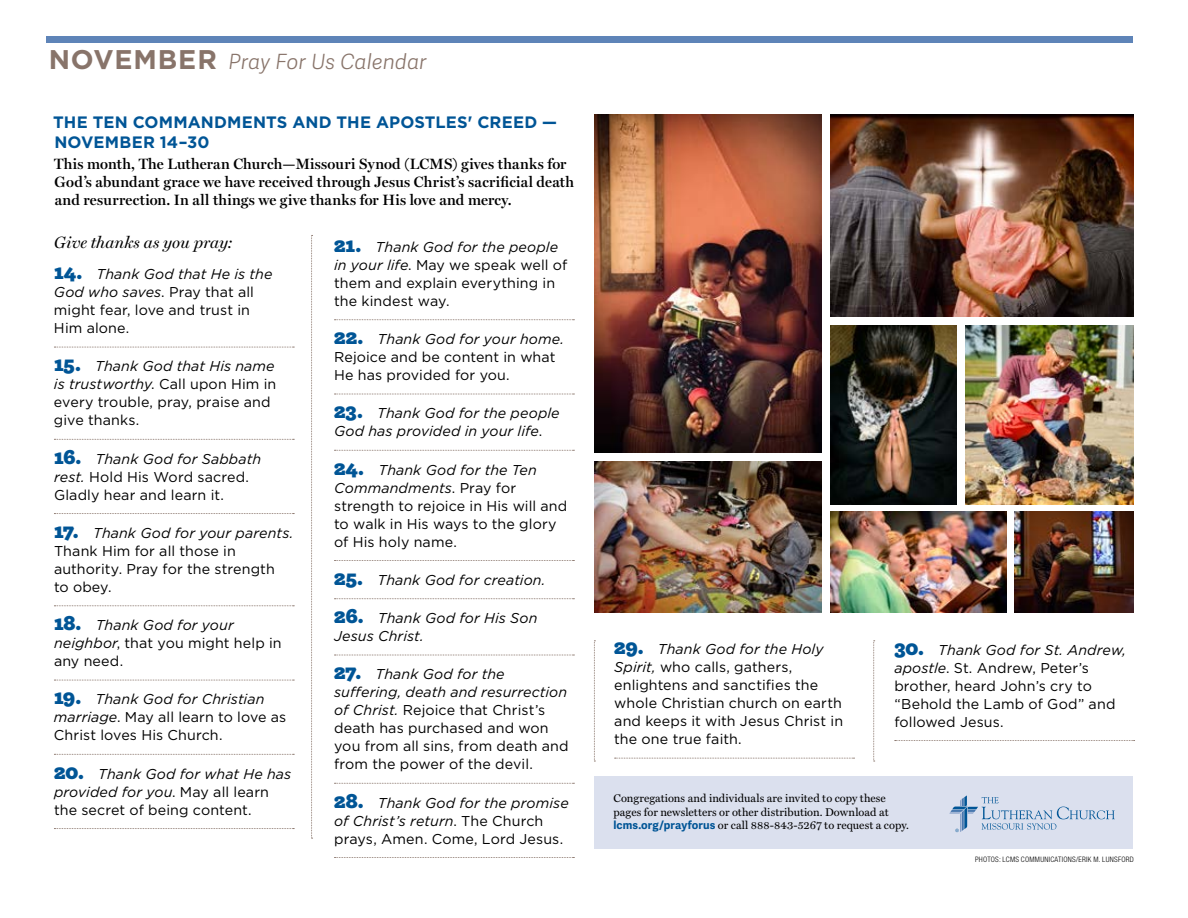
<style>
.page{position:relative;width:1188px;height:918px;background:#fff}
.page>*{position:absolute;margin:0;border:0;box-sizing:border-box;transform-origin:0 0}
.t1{font:italic 21px "Adelle Sans Lt";letter-spacing:.005em;color:#88746a}
.t2{font:700 16.5px/19.8px "Gotham";letter-spacing:.01em;color:#005596}
.t3{font:italic 16.5px "Miller Display";letter-spacing:.005em;color:#000}
.t4{font:600 15px/18px "Miller Display";letter-spacing:.015em;color:#000}
.Day{font:14.25px/18px "Gotham";letter-spacing:.01em;color:#000}
.Day-2{font:italic 14.25px/18px "Gotham";letter-spacing:.01em;color:#000}
.t5{font:11.25px/13.5px "Miller Text";letter-spacing:.005em;color:#000}
.t6{font:300 condensed 7.5px "Helvetica Neue LT Std";letter-spacing:.035em;color:#000}
.s1{font-family:"Gotham";font-weight:700;font-style:normal;font-size:27px}
.s2{font-family:"Archer";font-weight:900;font-size:21px;color:#005596}
.s3{font-style:italic}
.s4{font-family:"Archer";font-weight:900;font-style:normal;font-size:21px;color:#005596}
.s5{font-style:normal}
.s6{font-family:"Adelle Sans";font-weight:700;color:#005596}
</style>
<div class="page">
<svg style="left:54px;top:347px;width:240px;height:1px"></svg>
<svg style="left:54px;top:439px;width:240px;height:1px"></svg>
<svg style="left:54px;top:513px;width:240px;height:1px"></svg>
<svg style="left:54px;top:605px;width:240px;height:1px"></svg>
<svg style="left:54px;top:680px;width:240px;height:1px"></svg>
<svg style="left:54px;top:754px;width:240px;height:1px"></svg>
<svg style="left:54px;top:828px;width:240px;height:1px"></svg>
<svg style="left:334px;top:319px;width:240px;height:1px"></svg>
<svg style="left:334px;top:394px;width:240px;height:1px"></svg>
<svg style="left:334px;top:450px;width:240px;height:1px"></svg>
<svg style="left:334px;top:560px;width:240px;height:1px"></svg>
<svg style="left:334px;top:598px;width:240px;height:1px"></svg>
<svg style="left:334px;top:655px;width:240px;height:1px"></svg>
<svg style="left:334px;top:783px;width:240px;height:1px"></svg>
<svg style="left:334px;top:857px;width:240px;height:1px"></svg>
<svg style="left:615px;top:758px;width:240px;height:1px"></svg>
<svg style="left:895px;top:740px;width:240px;height:1px"></svg>
<div style="left:46px;top:36px;width:1087px;height:7px;background:#5e84b8"></div>
<div style="left:594px;top:777px;width:539px;height:72px;background:#dbe0ee"></div>
<svg style="left:949px;top:795px;width:166px;height:37px"></svg>
<svg style="left:311px;top:235px;width:2px;height:604px"></svg>
<svg style="left:594px;top:640px;width:1px;height:122px"></svg>
<svg style="left:873px;top:640px;width:2px;height:122px"></svg>
<img style="left:595px;top:115px;width:227px;height:338px">
<img style="left:595px;top:462px;width:226px;height:150px">
<img style="left:831px;top:115px;width:302px;height:202px">
<img style="left:831px;top:326px;width:126px;height:178px">
<img style="left:966px;top:326px;width:168px;height:178px">
<img style="left:1014px;top:512px;width:120px;height:100px">
<img style="left:831px;top:512px;width:175px;height:100px">
<p class="t1" style="left:49px;top:46px;width:379px"><span class="s1">NOVEMBER</span> Pray For Us Calendar</p>
<p class="t2" style="left:53px;top:112px;width:505px">THE TEN COMMANDMENTS AND THE APOSTLES' CREED —<br>NOVEMBER 14–30</p>
<p class="t4" style="left:54px;top:156px;width:521px">This month, The Lutheran Church—Missouri Synod (LCMS) gives thanks for<br>God’s abundant grace we have received through Jesus Christ’s sacrificial death and resurrection. In all things we give thanks for His love and mercy.</p>
<p class="t3" style="left:54px;top:233px;width:180px">Give thanks as you pray:</p>
<p class="Day" style="left:54px;top:265px;width:220px"><span class="s2">14.</span> <span class="s3">Thank God that He is the<br>God who saves</span>. Pray that all might fear, love and trust in<br>Him alone.</p>
<p class="Day" style="left:54px;top:357px;width:224px"><span class="s2">15.</span> <span class="s3">Thank God that His name is trustworthy</span>. Call upon Him in every trouble, pray, praise and give thanks.</p>
<p class="Day" style="left:54px;top:449px;width:209px"><span class="s2">16.</span> <span class="s3">Thank God for Sabbath rest.</span> Hold His Word sacred.<br>Gladly hear and learn it.</p>
<p class="Day" style="left:54px;top:524px;width:241px"><span class="s2">17.</span> <span class="s3">Thank God for your parents.<br></span>Thank Him for all those in authority. Pray for the strength<br>to obey.</p>
<p class="Day" style="left:54px;top:616px;width:229px"><span class="s2">18.</span> <span class="s3">Thank God for your neighbor</span>, that you might help in any need.</p>
<p class="Day" style="left:54px;top:690px;width:234px"><span class="s2">19.</span> <span class="s3">Thank God for Christian marriage</span>. May all learn to love as<br>Christ loves His Church.</p>
<p class="Day" style="left:54px;top:764px;width:239px"><span class="s2">20.</span> <span class="s3">Thank God for what He has provided for you</span>. May all learn the secret of being content.</p>
<p class="Day" style="left:334px;top:238px;width:235px"><span class="s2">21.</span> <span class="s3">Thank God for the people in your life</span>. May we speak well of them and explain everything in the kindest way.</p>
<p class="Day" style="left:334px;top:330px;width:231px"><span class="s2">22.</span> <span class="s3">Thank God for your home.<br></span>Rejoice and be content in what<br>He has provided for you.</p>
<p class="Day-2" style="left:334px;top:404px;width:227px"><span class="s4">23.</span> Thank God for the people<br>God has provided in your life<span class="s5">.</span></p>
<p class="Day" style="left:334px;top:460px;width:235px"><span class="s2">24.</span> <span class="s3">Thank God for the Ten<br>Commandments</span>. Pray for strength to rejoice in His will and to walk in His ways to the glory of His holy name.</p>
<p class="Day-2" style="left:334px;top:571px;width:213px"><span class="s4">25.</span> Thank God for creation.</p>
<p class="Day-2" style="left:334px;top:609px;width:205px"><span class="s4">26.</span> Thank God for His Son<br>Jesus Christ.</p>
<p class="Day" style="left:334px;top:665px;width:236px"><span class="s2">27.</span> <span class="s3">Thank God for the suffering, death and resurrection of Christ.</span> Rejoice that Christ’s death has purchased and won you from all sins, from death and from the power of the devil.</p>
<p class="Day-2" style="left:334px;top:793px;width:236px"><span class="s4">28.</span> Thank God for the promise of Christ’s return<span class="s5">. The Church prays, Amen. Come, Lord Jesus.</span></p>
<p class="Day" style="left:614px;top:640px;width:230px"><span class="s2">29.</span> <span class="s3">Thank God for the Holy<br>Spirit,</span> who calls, gathers, enlightens and sanctifies the whole Christian church on earth and keeps it with Jesus Christ in the one true faith.</p>
<p class="Day" style="left:894px;top:640px;width:233px"><span class="s2">30.</span> <span class="s3">Thank God for St. Andrew, apostle</span>. St. Andrew, Peter’s brother, heard John’s cry to “Behold the Lamb of God” and followed Jesus.</p>
<p class="t5" style="left:614px;top:792px;width:297px">Congregations and individuals are invited to copy these pages for newsletters or other distribution. Download at <span class="s6">lcms.org/prayforus</span> or call 888-843-5267 to request a copy.</p>
<p class="t6" style="left:975px;top:855px;width:160px">PHOTOS: LCMS COMMUNICATIONS/ERIK M. LUNSFORD</p>
</div>
